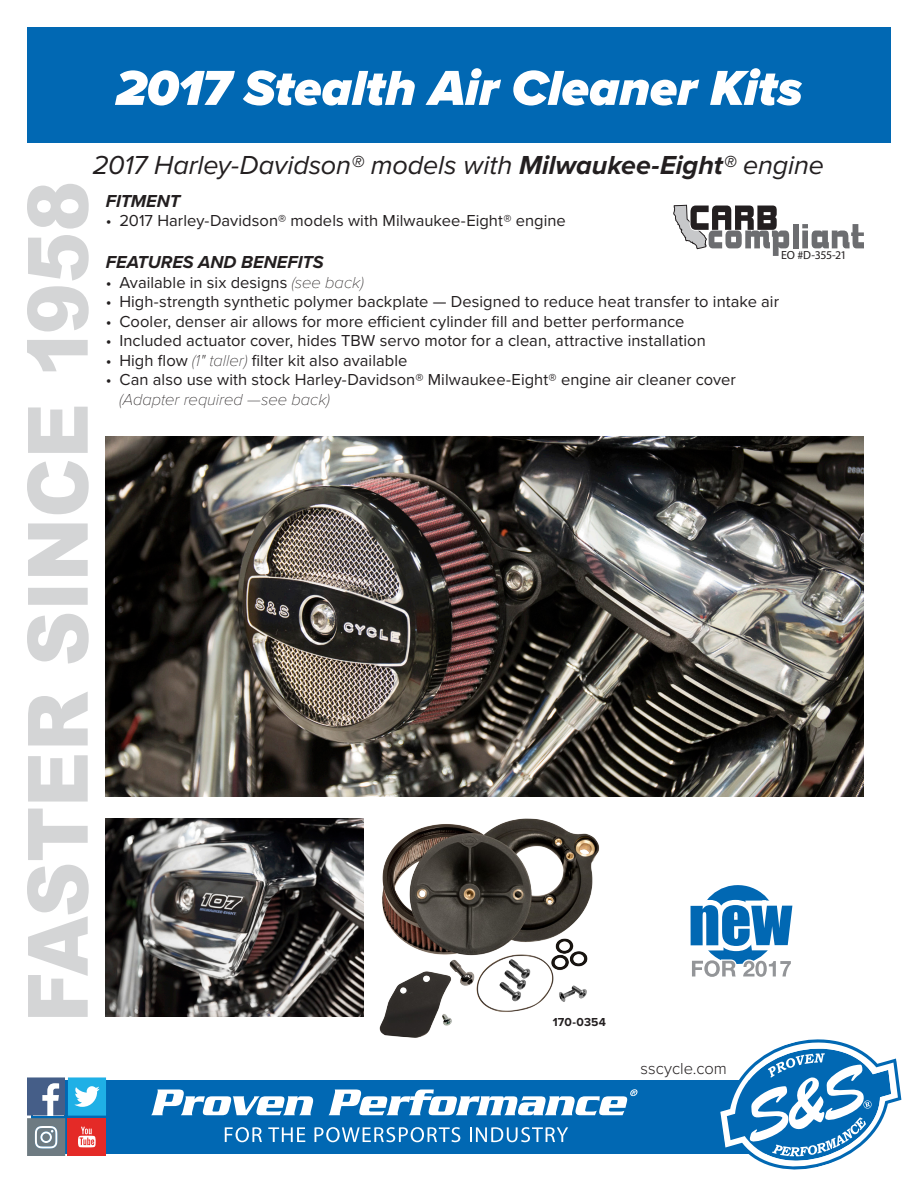
<style>
.page{position:relative;width:918px;height:1188px;background:#fff}
.page>*{position:absolute;margin:0;border:0;box-sizing:border-box;transform-origin:0 0}
.Headline_in_header{font:italic 900 51px "Proxima Nova";letter-spacing:-.005em;color:#fff}
.Sub-_Sub_Head__Year{font:italic 27px "Proxima Nova";letter-spacing:-.005em;color:#231f20}
.Features___Benefits{font:italic 700 18px "Proxima Nova";color:#231f20}
.t1{font:16.5px/19.5px "Proxima Nova";letter-spacing:.005em;color:#231f20}
.t2{font:300 16.5px "Proxima Nova";color:#231f20}
.part_Number{font:700 12px "Proxima Nova";letter-spacing:.005em;color:#231f20}
.t3{font:11.85px "Myriad Pro";letter-spacing:-.04em;color:#231f20}
.s1{font-weight:700}
.s2{font-weight:100;font-style:italic}
</style>
<div class="page">
<div style="left:31px;top:1080px;width:795px;height:73px;background:#0168b3"></div>
<svg style="left:717px;top:1039px;width:184px;height:131px"></svg>
<svg style="left:27px;top:1077px;width:79px;height:78px;background:#81849b"></svg>
<svg style="left:151px;top:1090px;width:162px;height:25px"></svg>
<svg style="left:329px;top:1089px;width:308px;height:26px"></svg>
<svg style="left:225px;top:1127px;width:37px;height:15px"></svg>
<svg style="left:268px;top:1127px;width:37px;height:15px"></svg>
<svg style="left:315px;top:1127px;width:145px;height:15px"></svg>
<svg style="left:470px;top:1127px;width:98px;height:15px"></svg>
<div style="left:27px;top:27px;width:864px;height:116px;background:#0168b3"></div>
<svg style="left:673px;top:204px;width:116px;height:52px"></svg>
<div style="left:793px;top:224px;width:5px;height:24px;background:#6c6d70"></div>
<svg style="left:802px;top:224px;width:62px;height:24px"></svg>
<img style="left:106px;top:436px;width:758px;height:361px">
<img style="left:106px;top:819px;width:258px;height:197px">
<img style="left:379px;top:818px;width:221px;height:220px">
<svg style="left:690px;top:885px;width:103px;height:92px"></svg>
<svg style="left:27px;top:184px;width:62px;height:833px;fill:#d7d8d9"></svg>
<p class="Headline_in_header" style="left:116px;top:57px;width:688px">2017 Stealth Air Cleaner Kits</p>
<p class="Sub-_Sub_Head__Year" style="left:93px;top:149px;width:732px">2017 Harley-Davidson® models with <span class="s1">Milwaukee-Eight®</span> engine</p>
<p class="Features___Benefits" style="left:106px;top:190px;width:76px">FITMENT</p>
<p class="t1" style="left:106px;top:211px;width:462px">• 2017 Harley-Davidson® models with Milwaukee-Eight® engine</p>
<p class="Features___Benefits" style="left:106px;top:251px;width:219px">FEATURES AND BENEFITS</p>
<p class="t1" style="left:106px;top:273px;width:259px">• Available in six designs <span class="s2">(see back)</span></p>
<p class="t1" style="left:106px;top:292px;width:675px">• High-strength synthetic polymer backplate — Designed to reduce heat transfer to intake air</p>
<p class="t1" style="left:106px;top:312px;width:580px">• Cooler, denser air allows for more efficient cylinder fill and better performance</p>
<p class="t1" style="left:106px;top:331px;width:601px">• Included actuator cover, hides TBW servo motor for a clean, attractive installation</p>
<p class="t1" style="left:106px;top:351px;width:303px">• High flow <span class="s2">(1" taller)</span> filter kit also available</p>
<p class="t1" style="left:119px;top:370px;width:618px;text-indent:-14px">• Can also use with stock Harley-Davidson® Milwaukee-Eight® engine air cleaner cover <span class="s2">(Adapter required —see back)</span></p>
<p class="t3" style="left:781px;top:248px;width:67px">EO #D-355-21</p>
<p class="part_Number" style="left:553px;top:1015px;width:54px">170-0354</p>
<p class="t2" style="left:640px;top:1058px;width:88px">sscycle.com</p>
</div>
